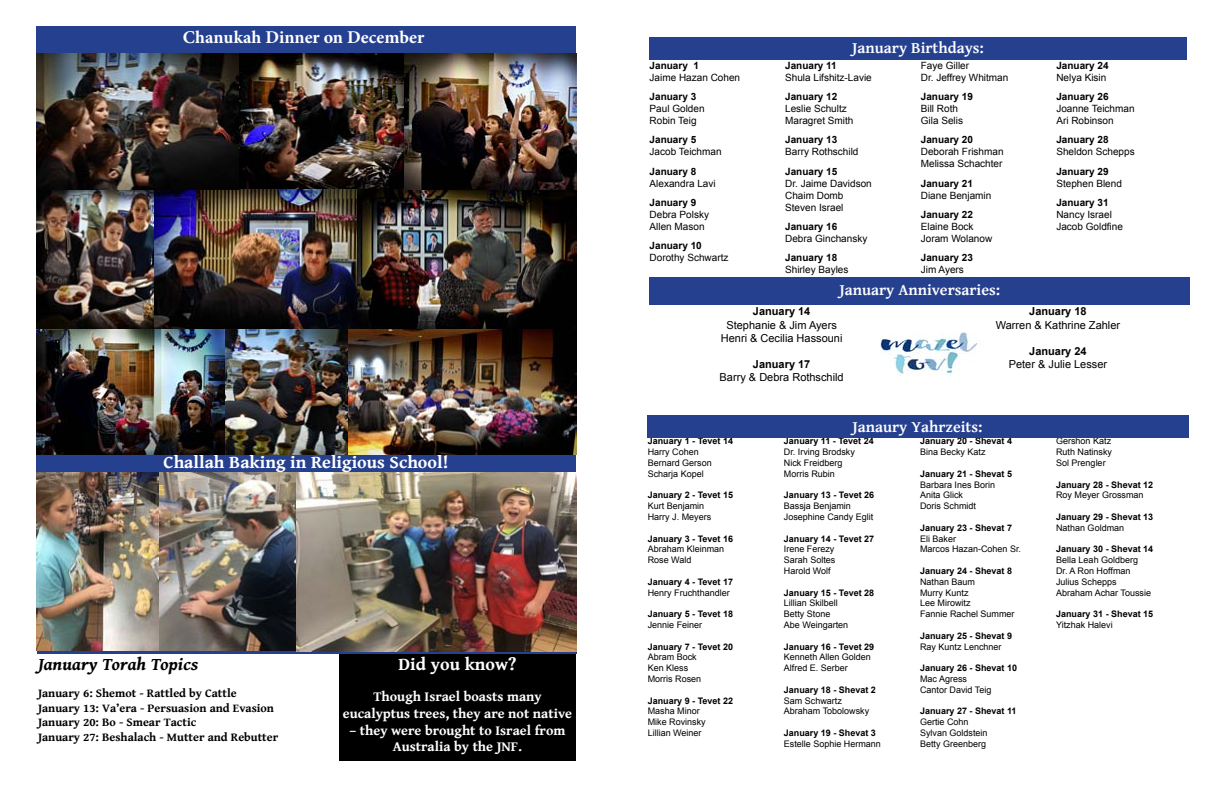
<style>
.page{position:relative;width:1224px;height:792px;background:#fff}
.page>*{position:absolute;margin:0;border:0;box-sizing:border-box;transform-origin:0 0}
.t1{font:700 18px "Gentium Book Basic";color:#fff}
.t2{font:700 18px "Minion Pro";color:#fff}
.t3{font:italic 700 18px "Gentium Book Basic";color:#000}
.t4{font:700 16px "Gentium Basic";color:#fff}
.t5{font:700 14px/16.8px "Gentium Book Basic";color:#fff;text-align:center}
.t6{font:700 12px/14.4px "Gentium Book Basic";color:#000}
.t7{font:11px/13.2px "Arial";color:#000;text-align:center}
.t8{font:700 11px "Arial";color:#000}
.t9{font:10px/12px "Arial";color:#000}
.t10{font:700 10px "Arial";color:#000}
.t11{font:9px/10.8px "Arial";color:#000}
.t12{font:700 9px "Arial";color:#000}
</style>
<div class="page">
<img style="left:880px;top:332px;width:98px;height:43px">
<div style="left:36px;top:26px;width:540px;height:31px;background:#25408f"></div>
<div style="left:649px;top:37px;width:538px;height:23px;background:#25408f"></div>
<div style="left:650px;top:278px;width:540px;height:27px;background:#25408f"></div>
<div style="left:647px;top:415px;width:541px;height:23px;background:#25408f"></div>
<div style="left:339px;top:654px;width:237px;height:107px;background:#000"></div>
<img style="left:36px;top:53px;width:540px;height:137px">
<img style="left:36px;top:190px;width:117px;height:139px">
<img style="left:154px;top:190px;width:423px;height:139px">
<svg style="left:37px;top:645px;width:540px;height:9px;background:#3d4a7e"></svg>
<img style="left:36px;top:472px;width:260px;height:178px">
<img style="left:296px;top:472px;width:280px;height:179px">
<div style="left:36px;top:431px;width:540px;height:41px;background:#25408f"></div>
<img style="left:36px;top:329px;width:312px;height:126px">
<img style="left:326px;top:329px;width:251px;height:125px">
<h1 class="t2" style="left:183px;top:25px;width:243px">Chanukah Dinner on December</h1>
<h1 class="t1" style="left:164px;top:448px;width:286px">Challah Baking in Religious School!</h1>
<h1 class="t3" style="left:38px;top:650px;width:162px">January Torah Topics</h1>
<h3 class="t6" style="left:38px;top:686px;width:242px">January 6: Shemot - Rattled by Cattle January 13: Va’era - Persuasion and Evasion January 20: Bo - Smear Tactic<br>January 27: Beshalach - Mutter and Rebutter</h3>
<h1 class="t1" style="left:399px;top:650px;width:119px">Did you know?</h1>
<h3 class="t5" style="left:343px;top:687px;width:231px">Though Israel boasts many eucalyptus trees, they are not native</h3>
<h3 class="t5" style="left:349px;top:721px;width:218px">– they were brought to Israel from<br>Australia by the JNF.</h3>
<p class="t10" style="left:650px;top:59px;width:51px">January 1</p>
<p class="t9" style="left:650px;top:72px;width:92px">Jaime Hazan Cohen</p>
<p class="t10" style="left:650px;top:90px;width:48px">January 3</p>
<p class="t9" style="left:650px;top:103px;width:57px">Paul Golden<br>Robin Teig</p>
<p class="t10" style="left:650px;top:133px;width:48px">January 5</p>
<p class="t9" style="left:650px;top:146px;width:74px">Jacob Teichman</p>
<p class="t10" style="left:650px;top:165px;width:48px">January 8</p>
<p class="t9" style="left:650px;top:177px;width:68px">Alexandra Lavi</p>
<p class="t10" style="left:650px;top:196px;width:48px">January 9</p>
<p class="t9" style="left:650px;top:208px;width:61px">Debra Polsky<br>Allen Mason</p>
<p class="t10" style="left:650px;top:239px;width:54px">January 10</p>
<p class="t9" style="left:650px;top:252px;width:80px">Dorothy Schwartz</p>
<h2 class="t4" style="left:852px;top:36px;width:133px">January Birthdays:</h2>
<p class="t10" style="left:785px;top:59px;width:53px">January 11</p>
<p class="t9" style="left:785px;top:72px;width:88px">Shula Lifshitz-Lavie</p>
<p class="t10" style="left:785px;top:90px;width:54px">January 12</p>
<p class="t9" style="left:785px;top:103px;width:70px">Leslie Schultz<br>Maragret Smith</p>
<p class="t10" style="left:785px;top:133px;width:54px">January 13</p>
<p class="t9" style="left:785px;top:146px;width:75px">Barry Rothschild</p>
<p class="t10" style="left:785px;top:165px;width:54px">January 15</p>
<p class="t9" style="left:785px;top:177px;width:88px">Dr. Jaime Davidson<br>Chaim Domb<br>Steven Israel</p>
<p class="t10" style="left:785px;top:220px;width:54px">January 16</p>
<p class="t9" style="left:785px;top:232px;width:84px">Debra Ginchansky</p>
<p class="t10" style="left:785px;top:251px;width:54px">January 18</p>
<p class="t9" style="left:785px;top:264px;width:65px">Shirley Bayles</p>
<p class="t9" style="left:921px;top:60px;width:89px">Faye Giller<br>Dr. Jeffrey Whitman</p>
<p class="t10" style="left:921px;top:90px;width:54px">January 19</p>
<p class="t9" style="left:921px;top:103px;width:44px">Bill Roth<br>Gila Selis</p>
<p class="t10" style="left:921px;top:133px;width:54px">January 20</p>
<p class="t9" style="left:921px;top:146px;width:84px">Deborah Frishman<br>Melissa Schachter</p>
<p class="t10" style="left:921px;top:177px;width:54px">January 21</p>
<p class="t9" style="left:921px;top:189px;width:72px">Diane Benjamin</p>
<p class="t10" style="left:921px;top:208px;width:54px">January 22</p>
<p class="t9" style="left:921px;top:220px;width:73px">Elaine Bock<br>Joram Wolanow</p>
<p class="t10" style="left:921px;top:251px;width:54px">January 23</p>
<p class="t9" style="left:921px;top:264px;width:45px">Jim Ayers</p>
<h2 class="t4" style="left:840px;top:277px;width:162px">January Anniversaries:</h2>
<p class="t10" style="left:1056px;top:59px;width:54px">January 24</p>
<p class="t9" style="left:1056px;top:72px;width:52px">Nelya Kisin</p>
<p class="t10" style="left:1056px;top:90px;width:54px">January 26</p>
<p class="t9" style="left:1056px;top:103px;width:80px">Joanne Teichman<br>Ari Robinson</p>
<p class="t10" style="left:1056px;top:133px;width:54px">January 28</p>
<p class="t9" style="left:1056px;top:146px;width:80px">Sheldon Schepps</p>
<p class="t10" style="left:1056px;top:165px;width:54px">January 29</p>
<p class="t9" style="left:1056px;top:177px;width:67px">Stephen Blend</p>
<p class="t10" style="left:1056px;top:196px;width:54px">January 31</p>
<p class="t9" style="left:1056px;top:208px;width:68px">Nancy Israel<br>Jacob Goldfine</p>
<p class="t8" style="left:753px;top:304px;width:59px">January 14</p>
<p class="t7" style="left:721px;top:318px;width:123px">Stephanie &amp; Jim Ayers<br>Henri &amp; Cecilia Hassouni</p>
<p class="t8" style="left:753px;top:357px;width:59px">January 17</p>
<p class="t7" style="left:720px;top:371px;width:126px">Barry &amp; Debra Rothschild</p>
<p class="t8" style="left:1029px;top:304px;width:59px">January 18</p>
<p class="t7" style="left:996px;top:318px;width:126px">Warren &amp; Kathrine Zahler</p>
<p class="t8" style="left:1029px;top:344px;width:59px">January 24</p>
<p class="t7" style="left:1009px;top:358px;width:100px">Peter &amp; Julie Lesser</p>
<p class="t12" style="left:648px;top:435px;width:87px">January 1 - Tevet 14</p>
<p class="t11" style="left:648px;top:447px;width:66px">Harry Cohen<br>Bernard Gerson<br>Scharja Kopel</p>
<p class="t12" style="left:648px;top:489px;width:87px">January 2 - Tevet 15</p>
<p class="t11" style="left:648px;top:501px;width:65px">Kurt Benjamin<br>Harry J. Meyers</p>
<p class="t12" style="left:648px;top:532px;width:87px">January 3 - Tevet 16</p>
<p class="t11" style="left:648px;top:544px;width:78px">Abraham Kleinman<br>Rose Wald</p>
<p class="t12" style="left:648px;top:576px;width:87px">January 4 - Tevet 17</p>
<p class="t11" style="left:648px;top:587px;width:84px">Henry Fruchthandler</p>
<p class="t12" style="left:648px;top:608px;width:87px">January 5 - Tevet 18</p>
<p class="t11" style="left:648px;top:619px;width:56px">Jennie Feiner</p>
<p class="t12" style="left:648px;top:640px;width:87px">January 7 - Tevet 20</p>
<p class="t11" style="left:648px;top:652px;width:55px">Abram Bock<br>Ken Kless<br>Morris Rosen</p>
<p class="t12" style="left:648px;top:694px;width:87px">January 9 - Tevet 22</p>
<p class="t11" style="left:648px;top:706px;width:60px">Masha Minor<br>Mike Rovinsky<br>Lillian Weiner</p>
<h2 class="t4" style="left:853px;top:415px;width:132px">Janaury Yahrzeits:</h2>
<p class="t12" style="left:920px;top:435px;width:94px">January 20 - Shevat 4</p>
<p class="t11" style="left:920px;top:447px;width:67px">Bina Becky Katz</p>
<p class="t12" style="left:920px;top:468px;width:94px">January 21 - Shevat 5</p>
<p class="t11" style="left:920px;top:479px;width:77px">Barbara Ines Borin<br>Anita Glick<br>Doris Schmidt</p>
<p class="t12" style="left:920px;top:522px;width:94px">January 23 - Shevat 7</p>
<p class="t11" style="left:920px;top:533px;width:103px">Eli Baker<br>Marcos Hazan-Cohen Sr.</p>
<p class="t12" style="left:920px;top:565px;width:94px">January 24 - Shevat 8</p>
<p class="t11" style="left:920px;top:576px;width:96px">Nathan Baum<br>Murry Kuntz<br>Lee Mirowitz<br>Fannie Rachel Summer</p>
<p class="t12" style="left:920px;top:630px;width:94px">January 25 - Shevat 9</p>
<p class="t11" style="left:920px;top:641px;width:83px">Ray Kuntz Lenchner</p>
<p class="t12" style="left:920px;top:662px;width:99px">January 26 - Shevat 10</p>
<p class="t11" style="left:920px;top:673px;width:73px">Mac Agress<br>Cantor David Teig</p>
<p class="t12" style="left:920px;top:705px;width:98px">January 27 - Shevat 11</p>
<p class="t11" style="left:920px;top:717px;width:69px">Gertie Cohn<br>Sylvan Goldstein<br>Betty Greenberg</p>
<p class="t12" style="left:784px;top:435px;width:91px">January 11 - Tevet 24</p>
<p class="t11" style="left:784px;top:447px;width:73px">Dr. Irving Brodsky<br>Nick Freidberg<br>Morris Rubin</p>
<p class="t12" style="left:784px;top:489px;width:92px">January 13 - Tevet 26</p>
<p class="t11" style="left:784px;top:501px;width:91px">Bassja Benjamin<br>Josephine Candy Eglit</p>
<p class="t12" style="left:784px;top:532px;width:92px">January 14 - Tevet 27</p>
<p class="t11" style="left:784px;top:544px;width:53px;text-align:justify">Irene Ferezy Sarah Soltes Harold Wolf</p>
<p class="t12" style="left:784px;top:586px;width:92px">January 15 - Tevet 28</p>
<p class="t11" style="left:784px;top:598px;width:66px">Lillian Skilbell<br>Betty Stone<br>Abe Weingarten</p>
<p class="t12" style="left:784px;top:640px;width:92px">January 16 - Tevet 29</p>
<p class="t11" style="left:784px;top:652px;width:89px">Kenneth Allen Golden<br>Alfred E. Serber</p>
<p class="t12" style="left:784px;top:684px;width:94px">January 18 - Shevat 2</p>
<p class="t11" style="left:784px;top:695px;width:87px">Sam Schwartz<br>Abraham Tobolowsky</p>
<p class="t12" style="left:784px;top:727px;width:94px">January 19 - Shevat 3</p>
<p class="t11" style="left:784px;top:738px;width:99px">Estelle Sophie Hermann</p>
<p class="t11" style="left:1056px;top:436px;width:58px;text-align:justify">Gershon Katz Ruth Natinsky Sol Prengler</p>
<p class="t12" style="left:1056px;top:478px;width:99px">January 28 - Shevat 12</p>
<p class="t11" style="left:1056px;top:490px;width:89px">Roy Meyer Grossman</p>
<p class="t12" style="left:1056px;top:511px;width:99px">January 29 - Shevat 13</p>
<p class="t11" style="left:1056px;top:522px;width:70px">Nathan Goldman</p>
<p class="t12" style="left:1056px;top:543px;width:99px">January 30 - Shevat 14</p>
<p class="t11" style="left:1056px;top:555px;width:96px">Bella Leah Goldberg<br>Dr. A Ron Hoffman<br>Julius Schepps<br>Abraham Achar Toussie</p>
<p class="t12" style="left:1056px;top:608px;width:99px">January 31 - Shevat 15</p>
<p class="t11" style="left:1056px;top:619px;width:58px">Yitzhak Halevi</p>
</div>
